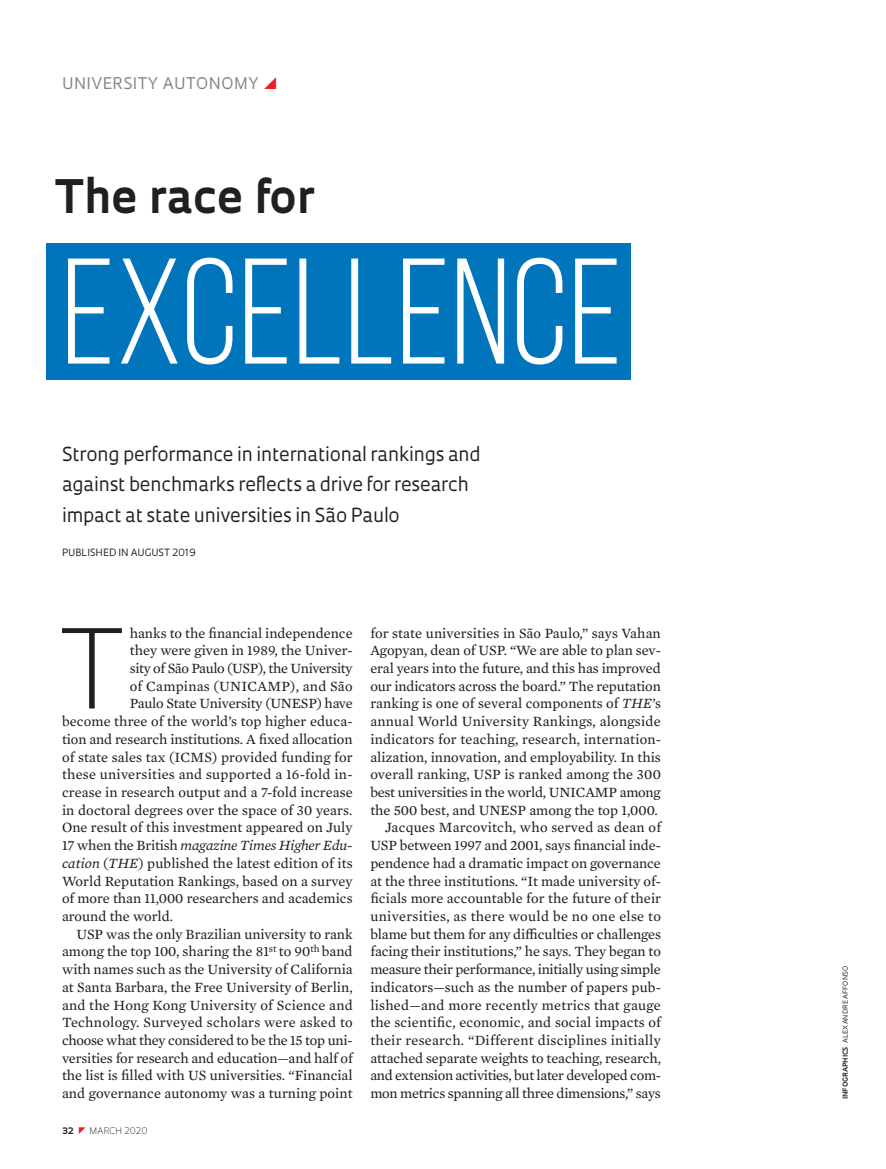
<style>
.page{position:relative;width:886px;height:1169px;background:#fff}
.page>*{position:absolute;margin:0;border:0;box-sizing:border-box;transform-origin:0 0}
.t1{font:150px "Bebas Neue";letter-spacing:.01em;color:#fff}
.t2{font:300 106.65px "Oculum";color:#231f20}
.t3{font:700 45px "Oculum";color:#231f20}
.t4{font:18.75px/30.9px "Oculum";letter-spacing:-.01em;color:#231f20}
.t5{font:15.6px "Oculum";letter-spacing:.035em;color:#808285}
.t6{font:14.4px/17.7px "Mercury Text G2";color:#231f20;text-align:right}
.t7{font:14.4px "Mercury Text G2";letter-spacing:-.02em;color:#231f20}
.t8{font:italic 14.4px "Mercury Text G2";letter-spacing:-.01em;color:#231f20}
.t9{font:14.4px "Mercury Text G2";letter-spacing:.02em;color:#231f20}
.t10{font:9.75px "Oculum";color:#231f20}
.t11{font:300 8.7px "Oculum";letter-spacing:.015em;color:#231f20}
.t12{font:700 8.7px "Oculum";color:#231f20}
.t13{font:6.75px "Oculum";letter-spacing:.02em;color:#231f20}
.s1{font-style:normal}
.s2{font-style:italic}
.s3{font-weight:700}
</style>
<div class="page">
<div style="left:46px;top:243px;width:584px;height:137px;background:#0075bc"></div>
<p class="t5" style="left:62px;top:73px;width:198px">UNIVERSITY AUTONOMY</p>
<h3 class="t3" style="left:55px;top:165px;width:260px">The race for</h3>
<h1 class="t1" style="left:62px;top:231px;width:561px">EXCELLENCE</h1>
<h3 class="t4" style="left:62px;top:437px;width:420px">Strong performance in international rankings and against benchmarks reflects a drive for research impact at state universities in São Paulo</h3>
<p class="t10" style="left:62px;top:546px;width:135px">PUBLISHED IN AUGUST 2019</p>
<h2 class="t2" style="left:59px;top:595px;width:68px">T</h2>
<p class="t6" style="left:130px;top:623px;width:224px">hanks to the financial independence</p>
<p class="t6" style="left:130px;top:641px;width:224px">they were given in 1989, the Univer-</p>
<p class="t7" style="left:130px;top:658px;width:224px">sity of São Paulo (USP), the University</p>
<p class="t6" style="left:130px;top:676px;width:224px">of Campinas (UNICAMP), and São</p>
<p class="t6" style="left:130px;top:694px;width:224px">Paulo State University (UNESP) have</p>
<p class="t6" style="left:62px;top:711px;width:292px">become three of the world’s top higher educa-</p>
<p class="t6" style="left:62px;top:729px;width:292px">tion and research institutions. A fixed allocation</p>
<p class="t6" style="left:62px;top:747px;width:292px">of state sales tax (ICMS) provided funding for</p>
<p class="t6" style="left:62px;top:765px;width:292px">these universities and supported a 16-fold in-</p>
<p class="t6" style="left:62px;top:782px;width:292px">crease in research output and a 7-fold increase</p>
<p class="t6" style="left:62px;top:800px;width:292px">in doctoral degrees over the space of 30 years.</p>
<p class="t6" style="left:62px;top:818px;width:292px">One result of this investment appeared on July</p>
<p class="t8" style="left:62px;top:835px;width:292px"><span class="s1">17 when the British</span> magazine Times Higher Edu-</p>
<p class="t6" style="left:62px;top:853px;width:292px"><span class="s2">cation</span> (<span class="s2">THE</span>) published the latest edition of its</p>
<p class="t6" style="left:62px;top:871px;width:292px">World Reputation Rankings, based on a survey</p>
<p class="t6" style="left:62px;top:889px;width:292px">of more than 11,000 researchers and academics</p>
<p class="t6" style="left:62px;top:906px;width:112px">around the world.</p>
<p class="t6" style="left:76px;top:924px;width:277px">USP was the only Brazilian university to rank</p>
<p class="t6" style="left:62px;top:942px;width:292px">among the top 100, sharing the 81<sup>st</sup> to 90<sup>th</sup> band</p>
<p class="t6" style="left:62px;top:959px;width:292px">with names such as the University of California</p>
<p class="t6" style="left:62px;top:977px;width:292px">at Santa Barbara, the Free University of Berlin,</p>
<p class="t6" style="left:62px;top:995px;width:292px">and the Hong Kong University of Science and</p>
<p class="t9" style="left:62px;top:1012px;width:292px">Technology. Surveyed scholars were asked to</p>
<p class="t7" style="left:62px;top:1029px;width:292px">choose what they considered to be the 15 top uni-</p>
<p class="t6" style="left:62px;top:1048px;width:292px">versities for research and education—and half of</p>
<p class="t6" style="left:62px;top:1066px;width:292px">the list is filled with US universities. “Financial</p>
<p class="t6" style="left:62px;top:1083px;width:292px">and governance autonomy was a turning point</p>
<p class="t12" style="left:62px;top:1124px;width:13px">32</p>
<p class="t11" style="left:89px;top:1124px;width:59px">MARCH 2020</p>
<p class="t6" style="left:370px;top:623px;width:292px">for state universities in São Paulo,” says Vahan Agopyan, dean of USP. “We are able to plan sev&shy;eral years into the future, and this has improved our indicators across the board.” The reputation ranking is one of several components of <span class="s2">THE</span>’s annual World University Rankings, alongside indicators for teaching, research, internation&shy;alization, innovation, and employability. In this overall ranking, USP is ranked among the 300 best universities in the world, UNICAMP among the 500 best, and UNESP among the top 1,000.<br>Jacques Marcovitch, who served as dean of USP between 1997 and 2001, says financial inde&shy;pendence had a dramatic impact on governance at the three institutions. “It made university of&shy;ficials more accountable for the future of their universities, as there would be no one else to blame but them for any difficulties or challenges facing their institutions,” he says. They began to measure their performance, initially using simple indicators—such as the number of papers pub&shy;lished—and more recently metrics that gauge the scientific, economic, and social impacts of their research. “Different disciplines initially attached separate weights to teaching, research, and extension activities, but later developed com&shy;mon metrics spanning all three dimensions,” says</p>
<p class="t13" style="left:840px;top:1098px;width:134px;rotate:-90deg"><span class="s3">INFOGRAPHICS</span> ALEXANDRE AFFONSO</p>
</div>
